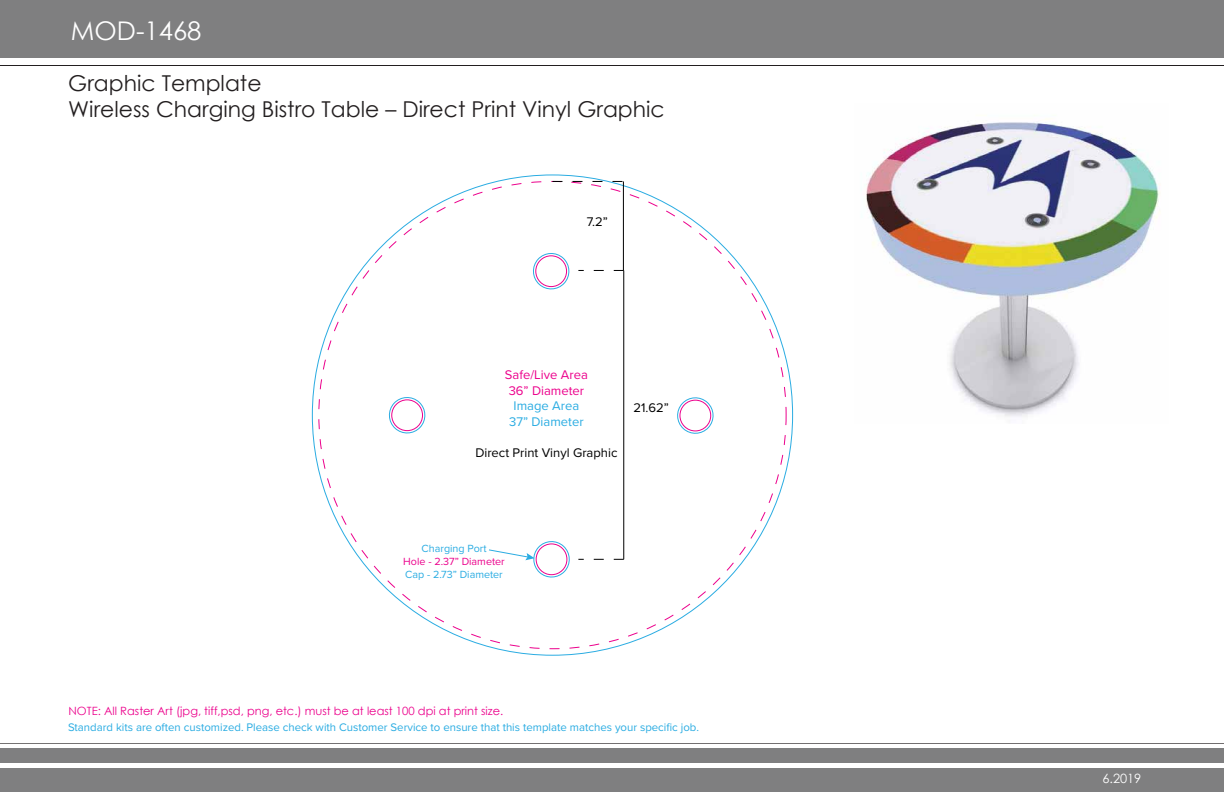
<style>
.page{position:relative;width:1224px;height:792px;background:#fff}
.page>*{position:absolute;margin:0;border:0;box-sizing:border-box;transform-origin:0 0}
.t1{font:25.7px "Century Gothic";color:#fff}
.t2{font:21.9px/26.2px "Century Gothic";color:#231f20}
.t3{font:13px "Proxima Nova";color:#000}
.t4{font:13px/15.6px "Proxima Nova";color:#ec008c}
.t5{font:13px/15.6px "Proxima Nova";color:#2aace2;text-align:center}
.t6{font:12.8px "Century Gothic";color:#fff}
.t7{font:11.4px "Proxima Nova";color:#2aace2}
.t8{font:11.4px "Century Gothic";color:#ec008c}
.t9{font:10.8px "Proxima Nova";color:#2aace2}
.t10{font:10.8px "Proxima Nova";color:#ec008c}
</style>
<div class="page">
<img style="left:866px;top:119px;width:294px;height:298px">
<div style="left:0;top:0;width:1224px;height:57px;background:#7f7f80"></div>
<hr style="left:0;top:65px;width:1224px;height:1px;background:#231f20">
<div style="left:0;top:749px;width:1224px;height:43px;background:#7f7f80"></div>
<div style="left:0;top:763px;width:1224px;height:5px;background:#fff"></div>
<hr style="left:0;top:743px;width:1224px;height:1px;background:#231f20">
<svg style="left:533px;top:253px;width:37px;height:37px"></svg>
<svg style="left:388px;top:397px;width:38px;height:37px"></svg>
<svg style="left:677px;top:397px;width:37px;height:37px"></svg>
<svg style="left:489px;top:541px;width:81px;height:37px"></svg>
<hr style="left:623px;top:270px;width:1px;height:289px;background:#000">
<svg style="left:578px;top:270px;width:46px;height:1px"></svg>
<svg style="left:578px;top:559px;width:46px;height:1px"></svg>
<svg style="left:552px;top:181px;width:71px;height:1px"></svg>
<hr style="left:623px;top:181px;width:1px;height:89px;background:#000">
<h1 class="t1" style="left:71px;top:13px;width:132px">MOD-1468</h1>
<h2 class="t2" style="left:68px;top:69px;width:598px">Graphic Template<br>Wireless Charging Bistro Table – Direct Print Vinyl Graphic</h2>
<p class="t3" style="left:587px;top:212px;width:23px">7.2”</p>
<p class="t4" style="left:505px;top:367px;width:84px">Safe/Live Area<br>36” Diameter</p>
<p class="t5" style="left:509px;top:398px;width:76px">Image Area<br>37” Diameter</p>
<p class="t3" style="left:475px;top:443px;width:144px">Direct Print Vinyl Graphic</p>
<p class="t3" style="left:634px;top:398px;width:37px">21.62”</p>
<p class="t9" style="left:422px;top:541px;width:66px">Charging Port</p>
<p class="t10" style="left:403px;top:554px;width:103px">Hole - 2.37” Diameter</p>
<p class="t9" style="left:405px;top:567px;width:99px">Cap - 2.73” Diameter</p>
<p class="t8" style="left:69px;top:703px;width:436px">NOTE: All Raster Art (jpg, tiff,psd, png, etc.) must be at least 100 dpi at print size.</p>
<p class="t7" style="left:68px;top:719px;width:632px">Standard kits are often customized. Please check with Customer Service to ensure that this template matches your specific job.</p>
<p class="t6" style="left:1102px;top:769px;width:41px">6.2019</p>
</div>
